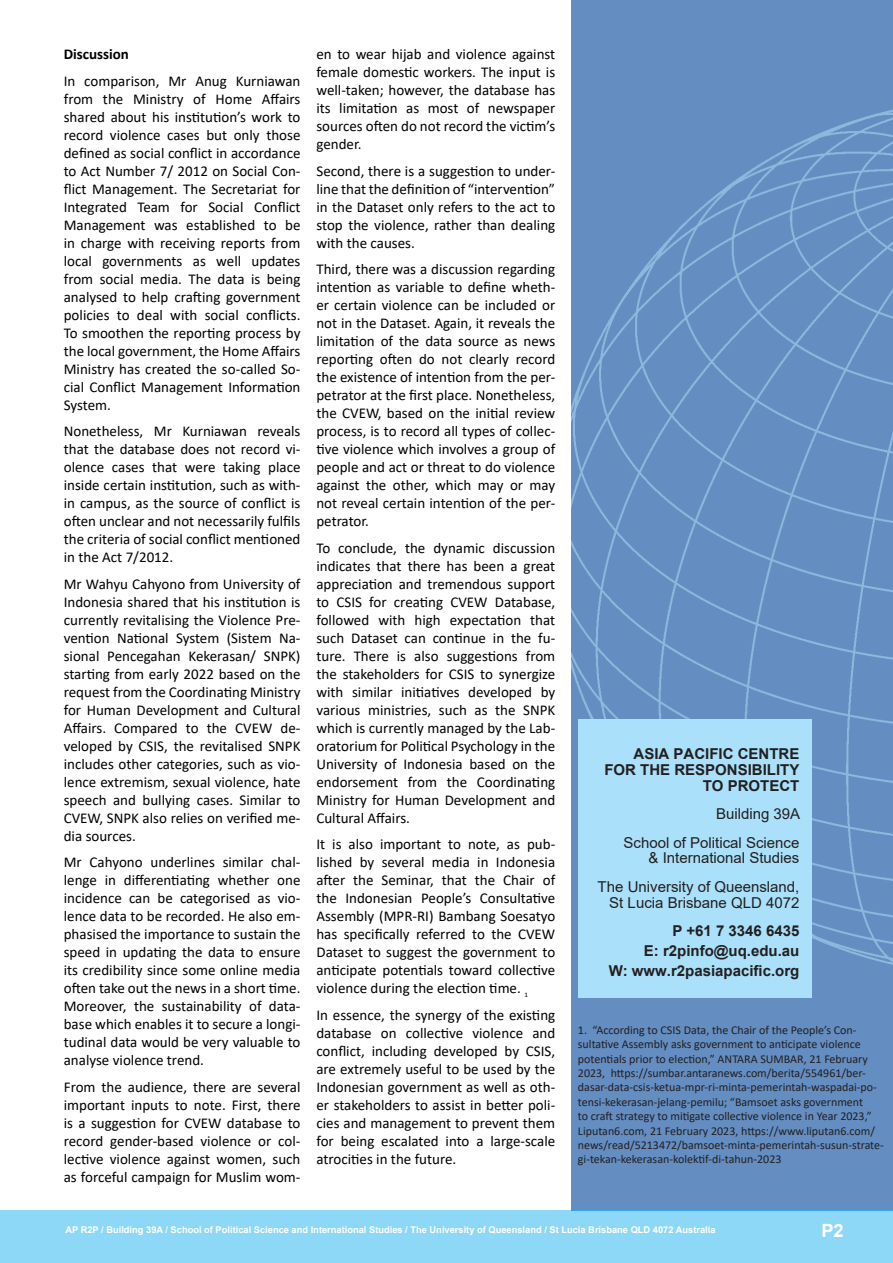
<style>
.page{position:relative;width:893px;height:1263px;background:#fff}
.page>*{position:absolute;margin:0;border:0;box-sizing:border-box;transform-origin:0 0}
.t1{font:700 18.3px "Arial";color:#fff}
.Introduction{font:15px/18px "Calibri";color:#000;text-align:justify}
.t2{font:15px/15.8px "Arial";color:#231f20;text-align:right}
.t3{font:700 15px/15.8px "Arial";color:#231f20;text-align:right}
.Introduction-2{font:700 15px "Calibri";color:#000}
.t4{font:12px/14.4px "Calibri";color:#231f20}
.t5{font:700 9.3px "Arial";color:#fff}
</style>
<div class="page">
<div style="left:0;top:1210px;width:893px;height:53px;background:#8dd7f7"></div>
<div style="left:571px;top:0;width:322px;height:1210px;background:#648dc1"></div>
<img style="left:571px;top:110px;width:322px;height:855px">
<div style="left:578px;top:720px;width:234px;height:278px;background:#aae0f9"></div>
<p class="Introduction-2" style="left:64px;top:44px;width:67px">Discussion</p>
<p class="Introduction" style="left:64px;top:71px;width:238px">In comparison, Mr Anug Kurniawan from the Ministry of Home Affairs shared about his institution’s work to record violence cases but only those defined as social conflict in accordance to Act Number 7/ 2012 on Social Con&shy;flict Management. The Secretariat for Integrated Team for Social Conflict Management was established to be in charge with receiving reports from local governments as well updates from social media. The data is being analysed to help crafting government policies to deal with social conflicts.<br>To smoothen the reporting process by the local government, the Home Affairs Ministry has created the so-called So&shy;cial Conflict Management Information System.</p>
<p class="Introduction" style="left:64px;top:422px;width:238px">Nonetheless, Mr Kurniawan reveals that the database does not record vi&shy;olence cases that were taking place inside certain institution, such as with&shy;in campus, as the source of conflict is often unclear and not necessarily fulfils the criteria of social conflict mentioned in the Act 7/2012.</p>
<p class="Introduction" style="left:64px;top:574px;width:238px">Mr Wahyu Cahyono from University of Indonesia shared that his institution is currently revitalising the Violence Pre&shy;vention National System (Sistem Na&shy;sional Pencegahan Kekerasan/ SNPK) starting from early 2022 based on the request from the Coordinating Ministry for Human Development and Cultural Affairs. Compared to the CVEW de&shy;veloped by CSIS, the revitalised SNPK includes other categories, such as vio&shy;lence extremism, sexual violence, hate speech and bullying cases. Similar to CVEW, SNPK also relies on verified me&shy;dia sources.</p>
<p class="Introduction" style="left:64px;top:853px;width:238px">Mr Cahyono underlines similar chal&shy;lenge in differentiating whether one incidence can be categorised as vio&shy;lence data to be recorded. He also em&shy;phasised the importance to sustain the speed in updating the data to ensure its credibility since some online media often take out the news in a short time.<br>Moreover, the sustainability of data&shy;base which enables it to secure a longi&shy;tudinal data would be very valuable to analyse violence trend.</p>
<p class="Introduction" style="left:64px;top:1077px;width:238px">From the audience, there are several important inputs to note. First, there is a suggestion for CVEW database to record gender-based violence or col&shy;lective violence against women, such as forceful campaign for Muslim wom-</p>
<p class="Introduction" style="left:316px;top:45px;width:240px">en to wear hijab and violence against female domestic workers. The input is well-taken; however, the database has its limitation as most of newspaper sources often do not record the victim’s gender.</p>
<p class="Introduction" style="left:316px;top:161px;width:240px">Second, there is a suggestion to under&shy;line that the definition of “intervention” in the Dataset only refers to the act to stop the violence, rather than dealing with the causes.</p>
<p class="Introduction" style="left:316px;top:260px;width:240px">Third, there was a discussion regarding intention as variable to define wheth&shy;er certain violence can be included or not in the Dataset. Again, it reveals the limitation of the data source as news reporting often do not clearly record the existence of intention from the per&shy;petrator at the first place. Nonetheless, the CVEW, based on the initial review process, is to record all types of collec&shy;tive violence which involves a group of people and act or threat to do violence against the other, which may or may not reveal certain intention of the per&shy;petrator.</p>
<p class="Introduction" style="left:316px;top:538px;width:240px">To conclude, the dynamic discussion indicates that there has been a great appreciation and tremendous support to CSIS for creating CVEW Database, followed with high expectation that such Dataset can continue in the fu&shy;ture. There is also suggestions from the stakeholders for CSIS to synergize with similar initiatives developed by various ministries, such as the SNPK which is currently managed by the Lab&shy;oratorium for Political Psychology in the University of Indonesia based on the endorsement from the Coordinating Ministry for Human Development and Cultural Affairs.</p>
<p class="Introduction" style="left:316px;top:835px;width:240px">It is also important to note, as pub&shy;lished by several media in Indonesia after the Seminar, that the Chair of the Indonesian People’s Consultative Assembly (MPR-RI) Bambang Soesatyo has specifically referred to the CVEW Dataset to suggest the government to anticipate potentials toward collective violence during the election time. <sub>1</sub></p>
<p class="Introduction" style="left:316px;top:1005px;width:240px">In essence, the synergy of the existing database on collective violence and conflict, including developed by CSIS, are extremely useful to be used by the Indonesian government as well as oth&shy;er stakeholders to assist in better poli&shy;cies and management to prevent them for being escalated into a large-scale atrocities in the future.</p>
<p class="t3" style="left:604px;top:746px;width:197px">ASIA PACIFIC CENTRE<br>FOR THE RESPONSIBILITY<br>TO PROTECT</p>
<p class="t2" style="left:716px;top:806px;width:86px">Building 39A</p>
<p class="t2" style="left:623px;top:834px;width:177px">School of Political Science &amp; International Studies</p>
<p class="t2" style="left:598px;top:879px;width:203px">The University of Queensland,<br>St Lucia Brisbane QLD 4072</p>
<p class="t3" style="left:672px;top:923px;width:128px">P +61 7 3346 6435</p>
<p class="t3" style="left:644px;top:943px;width:157px">E: r2pinfo@uq.edu.au</p>
<p class="t3" style="left:609px;top:963px;width:192px">W: www.r2pasiapacific.org</p>
<p class="t4" style="left:578px;top:1022px;width:307px">1. “According to CSIS Data, the Chair of the People’s Con&shy;sultative Assembly asks government to anticipate violence potentials prior to election,” ANTARA SUMBAR, 21 February 2023, https://sumbar.antaranews.com/berita/554961/ber&shy;dasar-data-csis-ketua-mpr-ri-minta-pemerintah-waspadai-po&shy;tensi-kekerasan-jelang-pemilu; “Bamsoet asks government<br>to craft strategy to mitigate collective violence in Year 2023,” Liputan6.com, 21 February 2023, https://www.liputan6.com/ news/read/5213472/bamsoet-minta-pemerintah-susun-strate&shy;gi-tekan-kekerasan-kolektif-di-tahun-2023</p>
<p class="t5" style="left:65px;top:1223px;width:652px">AP R2P / Building 39A / School of Political Science and International Studies / The University of Queensland / St Lucia Brisbane QLD 4072 Australia</p>
<p class="t1" style="left:821px;top:1218px;width:24px">P2</p>
</div>
